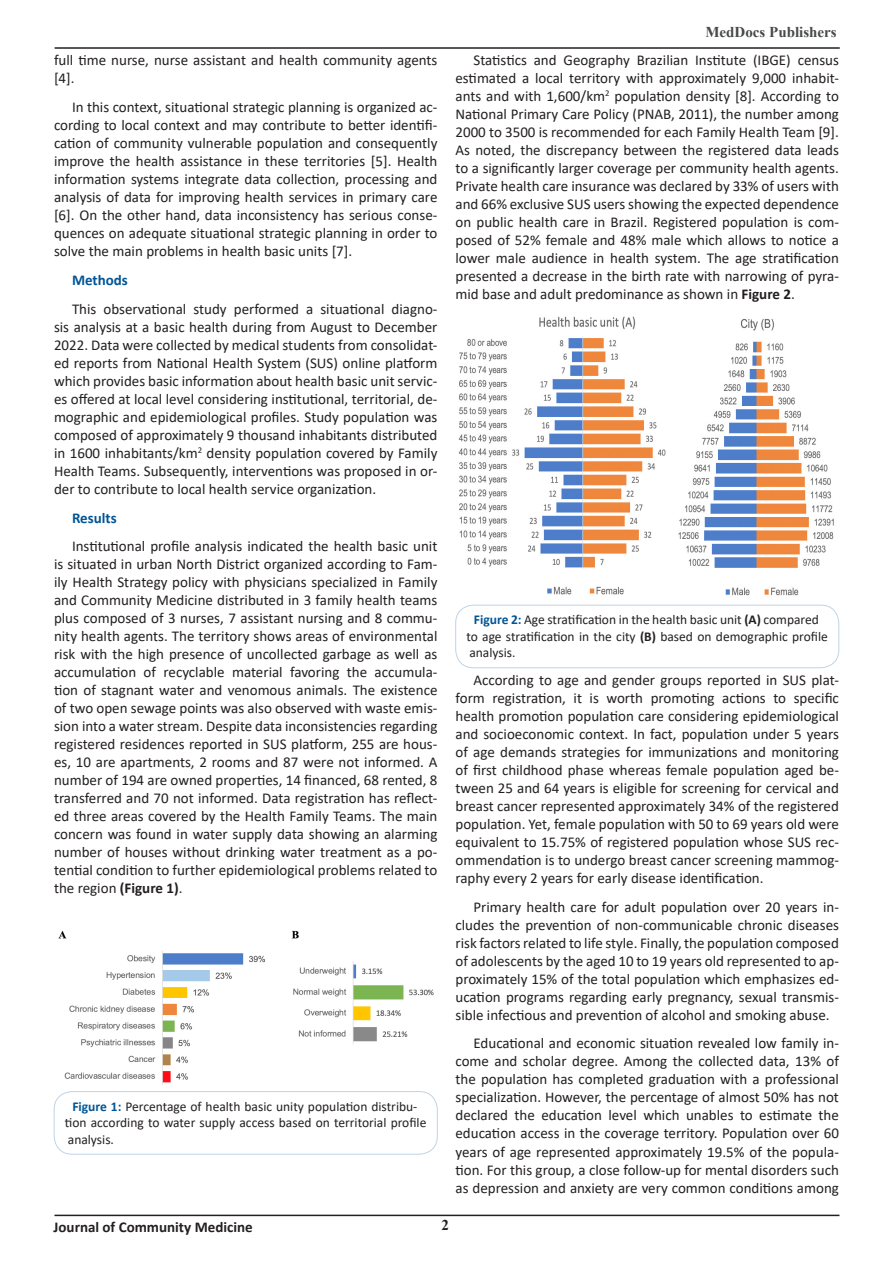
<style>
.page{position:relative;width:893px;height:1263px;background:#fff}
.page>*{position:absolute;margin:0;border:0;box-sizing:border-box;transform-origin:0 0}
.Standard__user{font:15px/18px "Calibri";color:#231f20;text-align:justify}
.t1{font:700 15px "Calibri";color:#231f20}
.t2{font:700 15px "Times New Roman";color:#464b47}
.Standard__user-2{font:700 15px "Calibri";color:#005596}
.t3{font:700 15px "Times New Roman";color:#231f20}
.t4{font:13.5px/16.5px "Calibri";color:#231f20}
.s1{font-weight:700}
.s2{font-weight:700;color:#005596}
</style>
<div class="page">
<hr style="left:55px;top:47px;width:785px;height:2px;background:#231f20">
<hr style="left:54px;top:1214px;width:785px;height:2px;background:#231f20">
<img style="left:58px;top:930px;width:376px;height:155px">
<div style="left:54px;top:1091px;width:383px;height:63px;border:1px solid #bfd4e5;border-radius:18px"></div>
<img style="left:458px;top:316px;width:376px;height:280px">
<div style="left:455px;top:605px;width:384px;height:63px;border:1px solid #bfd4e5;border-radius:18px"></div>
<p class="Standard__user" style="left:54px;top:51px;width:385px">full time nurse, nurse assistant and health community agents [4].</p>
<p class="Standard__user" style="left:54px;top:98px;width:385px;text-indent:18px">In this context, situational strategic planning is organized ac&shy;cording to local context and may contribute to better identifi&shy;cation of community vulnerable population and consequently improve the health assistance in these territories [5]. Health information systems integrate data collection, processing and analysis of data for improving health services in primary care [6]. On the other hand, data inconsistency has serious conse&shy;quences on adequate situational strategic planning in order to solve the main problems in health basic units [7].</p>
<p class="Standard__user-2" style="left:72px;top:269px;width:57px">Methods</p>
<p class="Standard__user" style="left:54px;top:299px;width:385px;text-indent:18px">This observational study performed a situational diagno&shy;sis analysis at a basic health during from August to December 2022. Data were collected by medical students from consolidat&shy;ed reports from National Health System (SUS) online platform which provides basic information about health basic unit servic&shy;es offered at local level considering institutional, territorial, de&shy;mographic and epidemiological profiles. Study population was composed of approximately 9 thousand inhabitants distributed in 1600 inhabitants/km<sup>2</sup> density population covered by Family Health Teams. Subsequently, interventions was proposed in or&shy;der to contribute to local health service organization.</p>
<p class="Standard__user-2" style="left:72px;top:507px;width:46px">Results</p>
<p class="Standard__user" style="left:54px;top:537px;width:385px;text-indent:18px">Institutional profile analysis indicated the health basic unit is situated in urban North District organized according to Fam&shy;ily Health Strategy policy with physicians specialized in Family and Community Medicine distributed in 3 family health teams plus composed of 3 nurses, 7 assistant nursing and 8 commu&shy;nity health agents. The territory shows areas of environmental risk with the high presence of uncollected garbage as well as accumulation of recyclable material favoring the accumula&shy;tion of stagnant water and venomous animals. The existence of two open sewage points was also observed with waste emis&shy;sion into a water stream. Despite data inconsistencies regarding registered residences reported in SUS platform, 255 are hous&shy;es, 10 are apartments, 2 rooms and 87 were not informed. A number of 194 are owned properties, 14 financed, 68 rented, 8 transferred and 70 not informed. Data registration has reflect&shy;ed three areas covered by the Health Family Teams. The main concern was found in water supply data showing an alarming number of houses without drinking water treatment as a po&shy;tential condition to further epidemiological problems related to the region <span class="s1">(Figure 1)</span>.</p>
<p class="t4" style="left:65px;top:1098px;width:363px;text-indent:8px"><span class="s2">Figure 1:</span> Percentage of health basic unity population distribu&shy;tion according to water supply access based on territorial profile analysis.</p>
<p class="t2" style="left:705px;top:21px;width:133px">MedDocs Publishers</p>
<p class="Standard__user" style="left:455px;top:51px;width:385px;text-indent:18px">Statistics and Geography Brazilian Institute (IBGE) census estimated a local territory with approximately 9,000 inhabit&shy;ants and with 1,600/km<sup>2</sup> population density [8]. According to National Primary Care Policy (PNAB, 2011), the number among 2000 to 3500 is recommended for each Family Health Team [9].<br>As noted, the discrepancy between the registered data leads to a significantly larger coverage per community health agents.<br>Private health care insurance was declared by 33% of users with and 66% exclusive SUS users showing the expected dependence on public health care in Brazil. Registered population is com&shy;posed of 52% female and 48% male which allows to notice a lower male audience in health system. The age stratification presented a decrease in the birth rate with narrowing of pyra&shy;mid base and adult predominance as shown in <span class="s1">Figure 2</span>.</p>
<p class="t4" style="left:466px;top:611px;width:363px;text-indent:8px"><span class="s2">Figure 2:</span> Age stratification in the health basic unit <span class="s1">(A)</span> compared to age stratification in the city <span class="s1">(B)</span> based on demographic profile analysis.</p>
<p class="Standard__user" style="left:455px;top:670px;width:385px;text-indent:18px">According to age and gender groups reported in SUS plat&shy;form registration, it is worth promoting actions to specific health promotion population care considering epidemiological and socioeconomic context. In fact, population under 5 years of age demands strategies for immunizations and monitoring of first childhood phase whereas female population aged be&shy;tween 25 and 64 years is eligible for screening for cervical and breast cancer represented approximately 34% of the registered population. Yet, female population with 50 to 69 years old were equivalent to 15.75% of registered population whose SUS rec&shy;ommendation is to undergo breast cancer screening mammog&shy;raphy every 2 years for early disease identification.</p>
<p class="Standard__user" style="left:455px;top:897px;width:385px;text-indent:18px">Primary health care for adult population over 20 years in&shy;cludes the prevention of non-communicable chronic diseases risk factors related to life style. Finally, the population composed of adolescents by the aged 10 to 19 years old represented to ap&shy;proximately 15% of the total population which emphasizes ed&shy;ucation programs regarding early pregnancy, sexual transmis&shy;sible infectious and prevention of alcohol and smoking abuse.</p>
<p class="Standard__user" style="left:455px;top:1034px;width:385px;text-indent:18px">Educational and economic situation revealed low family in&shy;come and scholar degree. Among the collected data, 13% of the population has completed graduation with a professional specialization. However, the percentage of almost 50% has not declared the education level which unables to estimate the education access in the coverage territory. Population over 60 years of age represented approximately 19.5% of the popula&shy;tion. For this group, a close follow-up for mental disorders such as depression and anxiety are very common conditions among</p>
<p class="t1" style="left:54px;top:1217px;width:201px">Journal of Community Medicine</p>
<p class="t3" style="left:441px;top:1214px;width:9px">2</p>
</div>
